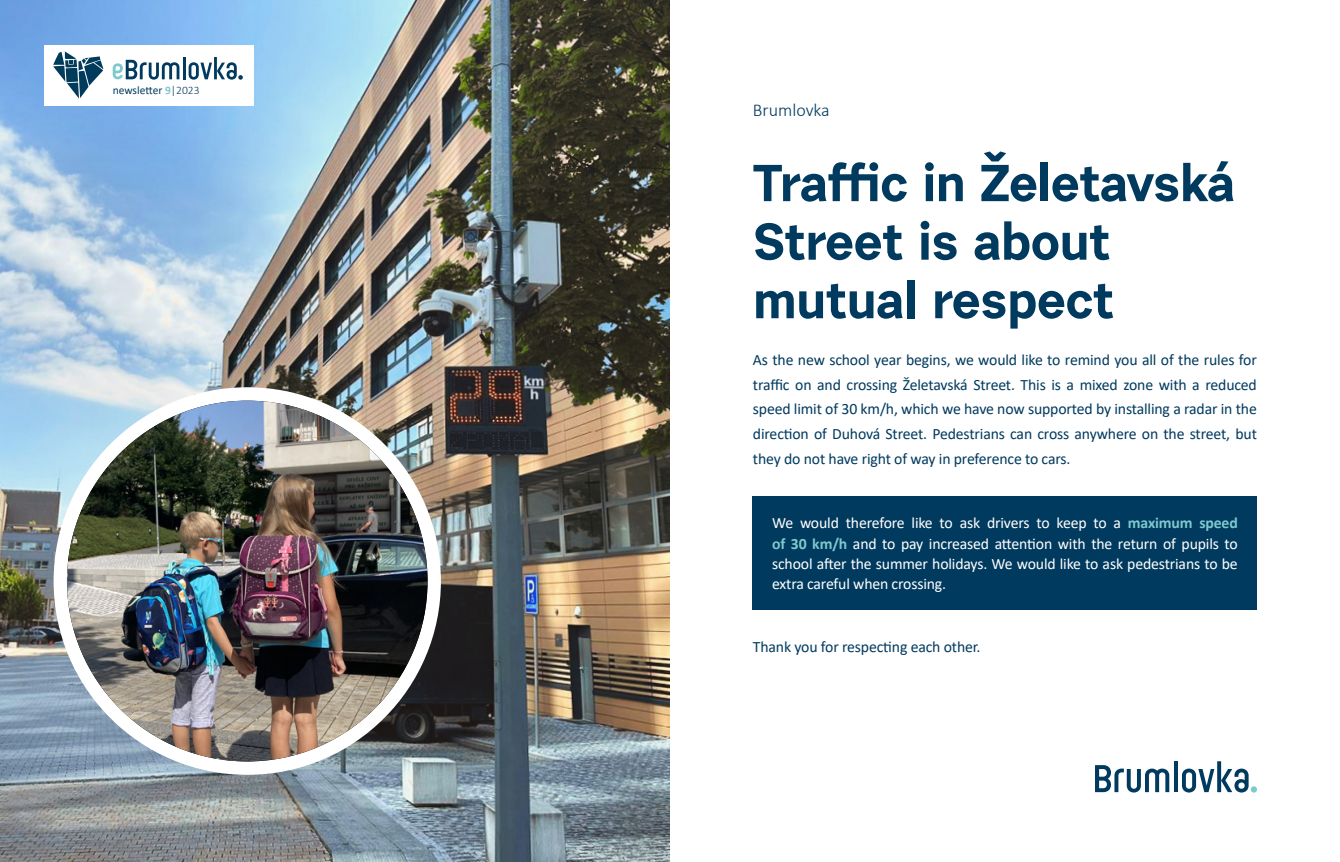
<style>
.page{position:relative;width:1340px;height:862px;background:#fff}
.page>*{position:absolute;margin:0;border:0;box-sizing:border-box;transform-origin:0 0}
.t1{font:700 51.75px/58.5px "Urban Grotesk Re Bo";letter-spacing:-.01em;color:#003a5e}
.t2{font:300 18px "Calibri";color:#003a5e}
.t3{font:15.75px/24.8px "Calibri";letter-spacing:-.01em;color:#003a5e;text-align:justify}
.t4{font:15.75px/20.2px "Calibri";letter-spacing:-.01em;color:#fff;text-align:justify}
.t5{font:11.47px "Calibri";color:#003a5e}
.s1{font-weight:700;color:#7ec9cd}
.s2{font-weight:300}
</style>
<div class="page">
<img style="left:0;top:0;width:670px;height:861px">
<div style="left:54px;top:387px;width:387px;height:387px;background:#fff;border-radius:50%"></div>
<img style="left:67px;top:400px;width:360px;height:361px;border-radius:180px">
<div style="left:45px;top:45px;width:209px;height:60px;background:#fff"></div>
<hr style="left:183px;top:57px;width:2px;height:22px;background:#003a5e">
<svg style="left:189px;top:57px;width:54px;height:23px"></svg>
<svg style="left:113px;top:60px;width:66px;height:20px"></svg>
<svg style="left:53px;top:51px;width:50px;height:47px"></svg>
<svg style="left:1095px;top:765px;width:74px;height:27px"></svg>
<svg style="left:1174px;top:761px;width:3px;height:30px"></svg>
<svg style="left:1182px;top:761px;width:66px;height:31px"></svg>
<svg style="left:1250px;top:785px;width:6px;height:7px"></svg>
<div style="left:753px;top:495px;width:503px;height:114px;background:#003a5e"></div>
<p class="t5" style="left:113px;top:82px;width:88px">newsletter <span class="s1">9</span><span class="s2">|2023</span></p>
<p class="t2" style="left:753px;top:98px;width:78px">Brumlovka</p>
<h1 class="t1" style="left:753px;top:152px;width:483px">Traffic in Želetavská<br>Street is about mutual respect</h1>
<p class="t3" style="left:753px;top:346px;width:505px">As the new school year begins, we would like to remind you all of the rules for traffic on and crossing Želetavská Street. This is a mixed zone with a reduced speed limit of 30 km/h, which we have now supported by installing a radar in the direction of Duhová Street. Pedestrians can cross anywhere on the street, but they do not have right of way in preference to cars.</p>
<p class="t4" style="left:772px;top:512px;width:467px">We would therefore like to ask drivers to keep to a <span class="s1">maximum speed of 30 km/h</span> and to pay increased attention with the return of pupils to school after the summer holidays. We would like to ask pedestrians to be extra careful when crossing.</p>
<p class="t3" style="left:753px;top:633px;width:229px">Thank you for respecting each other.</p>
</div>
